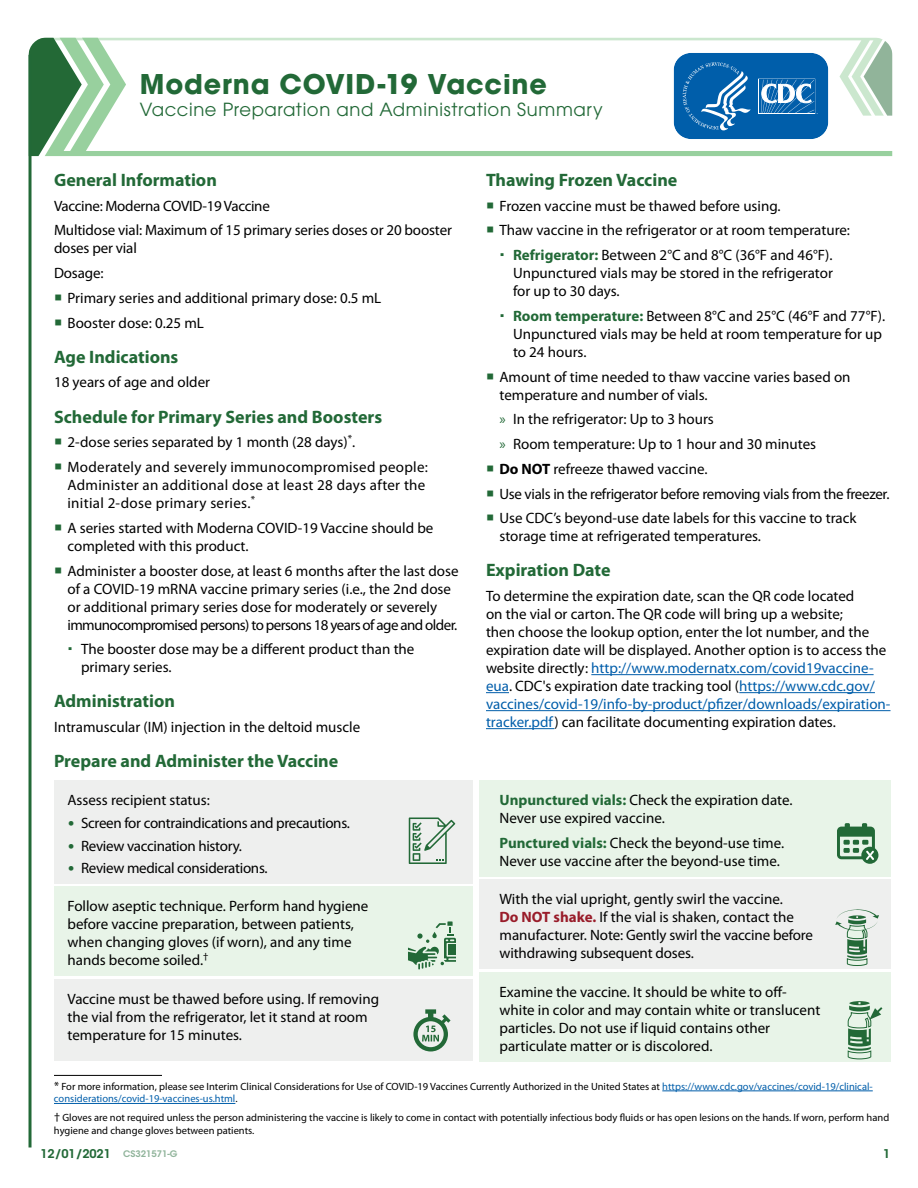
<style>
.page{position:relative;width:918px;height:1188px;background:#fff}
.page>*{position:absolute;margin:0;border:0;box-sizing:border-box;transform-origin:0 0}
.t1{font:700 27px "ITC Avant Garde Pro";letter-spacing:.03em;color:#226937}
.H2_ARROWS{font:700 18px "Myriad Pro";color:#226937}
.t2{font:18px "ITC Avant Garde Pro";letter-spacing:.035em;color:#226937}
.P1_-_Shaded_Orange{font:15px/18px "Myriad Pro";color:#000}
.P2_-_Shaded_White{font:15px/18px "Myriad Pro";color:#000}
.P1_-_Shaded_Orange-2{font:15px "Myriad Pro";letter-spacing:-.02em;color:#000}
.P1_-_Shaded_Orange-3{font:15px/18px "Myriad Pro";letter-spacing:.02em;color:#000}
.t3{font:600 12px "ITC Avant Garde Std";letter-spacing:-.01em;color:#226937}
.Note{font:10.5px/12.6px "Myriad Pro";color:#000}
.t4{font:600 9px "ITC Avant Garde Std";letter-spacing:-.01em;color:#226937}
.s1{font-family:"Calibri";color:#226937}
.s2{font-weight:700;color:#226937}
.s3{color:#226937}
.s4{font-weight:700}
.s5{color:#005daa}
.s6{color:#005eaa}
.s7{font-weight:700;color:#991c2a}
.s8{font-size:12px}
</style>
<div class="page">
<svg style="left:28px;top:38px;width:17px;height:118px;background:#357547"></svg>
<svg style="left:45px;top:38px;width:847px;height:118px"></svg>
<hr style="left:29px;top:55px;width:3px;height:1093px;background:#226937">
<svg style="left:672px;top:51px;width:158px;height:90px;background:#2e7bb9"></svg>
<hr style="left:54px;top:1075px;width:108px;height:1px;background:#000">
<hr style="left:662px;top:1091px;width:211px;height:1px;background:#005eaa">
<hr style="left:54px;top:1103px;width:181px;height:1px;background:#005eaa">
<hr style="left:591px;top:674px;width:283px;height:1px;background:#005daa">
<svg style="left:486px;top:692px;width:23px;height:1px"></svg>
<hr style="left:739px;top:692px;width:136px;height:1px;background:#005eaa">
<hr style="left:486px;top:710px;width:405px;height:1px;background:#005eaa">
<hr style="left:486px;top:728px;width:68px;height:1px;background:#005eaa">
<div style="left:54px;top:781px;width:418px;height:35px;background:#eeefee"></div>
<div style="left:54px;top:803px;width:418px;height:36px;background:#eeefee"></div>
<div style="left:54px;top:826px;width:418px;height:35px;background:#eeefee"></div>
<div style="left:54px;top:848px;width:418px;height:36px;background:#eeefee"></div>
<div style="left:54px;top:887px;width:418px;height:89px;background:#e8f4e8"></div>
<div style="left:54px;top:979px;width:418px;height:82px;background:#eeefee"></div>
<div style="left:479px;top:781px;width:412px;height:53px;background:#e8f4e8"></div>
<div style="left:479px;top:823px;width:412px;height:54px;background:#e8f4e8"></div>
<div style="left:479px;top:880px;width:412px;height:89px;background:#eeefee"></div>
<div style="left:479px;top:972px;width:412px;height:89px;background:#e8f4e8"></div>
<svg style="left:408px;top:921px;width:48px;height:49px"></svg>
<svg style="left:837px;top:823px;width:41px;height:41px"></svg>
<svg style="left:835px;top:909px;width:44px;height:57px"></svg>
<svg style="left:409px;top:818px;width:46px;height:46px"></svg>
<svg style="left:413px;top:1009px;width:38px;height:42px"></svg>
<svg style="left:848px;top:1001px;width:35px;height:58px"></svg>
<h1 class="t1" style="left:140px;top:66px;width:409px">Moderna COVID-19 Vaccine</h1>
<h1 class="t2" style="left:140px;top:98px;width:464px">Vaccine Preparation and Administration Summary</h1>
<h2 class="H2_ARROWS" style="left:54px;top:168px;width:164px">General Information</h2>
<p class="P1_-_Shaded_Orange-2" style="left:54px;top:196px;width:217px">Vaccine: Moderna COVID-19 Vaccine</p>
<p class="P1_-_Shaded_Orange" style="left:54px;top:221px;width:399px">Multidose vial: Maximum of 15 primary series doses or 20 booster doses per vial</p>
<p class="P1_-_Shaded_Orange" style="left:54px;top:264px;width:51px">Dosage:</p>
<p class="P1_-_Shaded_Orange" style="left:68px;top:289px;width:315px">Primary series and additional primary dose: 0.5 mL</p>
<p class="P1_-_Shaded_Orange" style="left:68px;top:313px;width:138px">Booster dose: 0.25 mL</p>
<h2 class="H2_ARROWS" style="left:54px;top:345px;width:126px">Age Indications</h2>
<p class="P1_-_Shaded_Orange" style="left:54px;top:373px;width:158px">18 years of age and older</p>
<h2 class="H2_ARROWS" style="left:54px;top:405px;width:330px">Schedule for Primary Series and Boosters</h2>
<p class="P1_-_Shaded_Orange" style="left:68px;top:433px;width:289px">2-dose series separated by 1 month (28 days)<sup>*</sup>.</p>
<p class="P1_-_Shaded_Orange-3" style="left:68px;top:458px;width:362px">Moderately and severely immunocompromised people:<br>Administer an additional dose at least 28 days after the initial 2-dose primary series.<sup>*</sup></p>
<p class="P1_-_Shaded_Orange" style="left:68px;top:518px;width:367px">A series started with Moderna COVID-19 Vaccine should be completed with this product.</p>
<p class="P1_-_Shaded_Orange" style="left:68px;top:561px;width:393px">Administer a booster dose, at least 6 months after the last dose of a COVID-19 mRNA vaccine primary series (i.e., the 2nd dose or additional primary series dose for moderately or severely immunocompromised persons) to persons 18 years of age and older.</p>
<p class="P1_-_Shaded_Orange" style="left:81px;top:640px;width:335px">The booster dose may be a different product than the primary series.</p>
<h2 class="H2_ARROWS" style="left:54px;top:690px;width:123px">Administration</h2>
<p class="P1_-_Shaded_Orange" style="left:54px;top:718px;width:308px">Intramuscular (IM) injection in the deltoid muscle</p>
<h2 class="H2_ARROWS" style="left:54px;top:749px;width:286px">Prepare and Administer the Vaccine</h2>
<p class="P2_-_Shaded_White" style="left:68px;top:791px;width:144px">Assess recipient status:</p>
<p class="P1_-_Shaded_Orange-2" style="left:68px;top:814px;width:284px"><span class="s1">•</span> Screen for contraindications and precautions.</p>
<p class="P1_-_Shaded_Orange-2" style="left:68px;top:836px;width:176px"><span class="s1">•</span> Review vaccination history.</p>
<p class="P1_-_Shaded_Orange-2" style="left:68px;top:859px;width:202px"><span class="s1">•</span> Review medical considerations.</p>
<p class="P1_-_Shaded_Orange" style="left:68px;top:897px;width:302px">Follow aseptic technique. Perform hand hygiene before vaccine preparation, between patients, when changing gloves (if worn), and any time hands become soiled.<sup>†</sup></p>
<p class="P2_-_Shaded_White" style="left:68px;top:989px;width:313px">Vaccine must be thawed before using. If removing the vial from the refrigerator, let it stand at room temperature for 15 minutes.</p>
<h2 class="H2_ARROWS" style="left:486px;top:168px;width:193px">Thawing Frozen Vaccine</h2>
<p class="P1_-_Shaded_Orange" style="left:500px;top:196px;width:283px">Frozen vaccine must be thawed before using.</p>
<p class="P1_-_Shaded_Orange" style="left:500px;top:221px;width:352px">Thaw vaccine in the refrigerator or at room temperature:</p>
<p class="P1_-_Shaded_Orange" style="left:513px;top:246px;width:321px;text-align:justify"><span class="s2">Refrigerator:</span> Between 2°C and 8°C (36°F and 46°F).<br>Unpunctured vials may be stored in the refrigerator for up to 30 days.</p>
<p class="P1_-_Shaded_Orange" style="left:513px;top:307px;width:374px"><span class="s2">Room temperature:</span> Between 8°C and 25°C (46°F and 77°F).<br>Unpunctured vials may be held at room temperature for up to 24 hours.</p>
<p class="P1_-_Shaded_Orange" style="left:500px;top:367px;width:353px">Amount of time needed to thaw vaccine varies based on temperature and number of vials.</p>
<p class="P1_-_Shaded_Orange" style="left:500px;top:410px;width:216px"><span class="s3">»</span> In the refrigerator: Up to 3 hours</p>
<p class="P1_-_Shaded_Orange" style="left:500px;top:435px;width:318px"><span class="s3">»</span> Room temperature: Up to 1 hour and 30 minutes</p>
<p class="P1_-_Shaded_Orange" style="left:500px;top:460px;width:209px"><span class="s4">Do NOT</span> refreeze thawed vaccine.</p>
<p class="P1_-_Shaded_Orange-2" style="left:500px;top:484px;width:392px">Use vials in the refrigerator before removing vials from the freezer.</p>
<p class="P1_-_Shaded_Orange" style="left:500px;top:509px;width:358px">Use CDC’s beyond-use date labels for this vaccine to track storage time at refrigerated temperatures.</p>
<h2 class="H2_ARROWS" style="left:486px;top:559px;width:126px">Expiration Date</h2>
<p class="P1_-_Shaded_Orange" style="left:486px;top:587px;width:406px">To determine the expiration date, scan the QR code located<br>on the vial or carton. The QR code will bring up a website;<br>then choose the lookup option, enter the lot number, and the expiration date will be displayed. Another option is to access the website directly: <span class="s5">http://www.modernatx.com/covid19vaccine&shy;eua</span>. CDC's expiration date tracking tool (<span class="s6">https://www.cdc.gov/ vaccines/covid-19/info-by-product/pfizer/downloads/expiration&shy;tracker.pdf</span>) can facilitate documenting expiration dates.</p>
<p class="P1_-_Shaded_Orange" style="left:500px;top:791px;width:295px"><span class="s2">Unpunctured vials:</span> Check the expiration date.<br>Never use expired vaccine.</p>
<p class="P1_-_Shaded_Orange" style="left:500px;top:834px;width:286px"><span class="s2">Punctured vials:</span> Check the beyond-use time.<br>Never use vaccine after the beyond-use time.</p>
<p class="P2_-_Shaded_White" style="left:500px;top:890px;width:315px">With the vial upright, gently swirl the vaccine.<br><span class="s7">Do NOT shake.</span> If the vial is shaken, contact the manufacturer. Note: Gently swirl the vaccine before withdrawing subsequent doses.</p>
<p class="P1_-_Shaded_Orange" style="left:500px;top:982px;width:322px">Examine the vaccine. It should be white to off&shy;white in color and may contain white or translucent particles. Do not use if liquid contains other particulate matter or is discolored.</p>
<p class="Note" style="left:54px;top:1080px;width:820px"><span class="s8">*</span> For more information, please see Interim Clinical Considerations for Use of COVID-19 Vaccines Currently Authorized in the United States at <span class="s6">https://www.cdc.gov/vaccines/covid-19/clinical&shy;considerations/covid-19-vaccines-us.html</span>.</p>
<p class="Note" style="left:54px;top:1111px;width:837px"><span class="s8">†</span> Gloves are not required unless the person administering the vaccine is likely to come in contact with potentially infectious body fluids or has open lesions on the hands. If worn, perform hand hygiene and change gloves between patients.</p>
<p class="t3" style="left:40px;top:1146px;width:72px">12/01/2021</p>
<p class="t4" style="left:123px;top:1148px;width:56px">CS321571-G</p>
<p class="t3" style="left:883px;top:1146px;width:9px">1</p>
</div>
